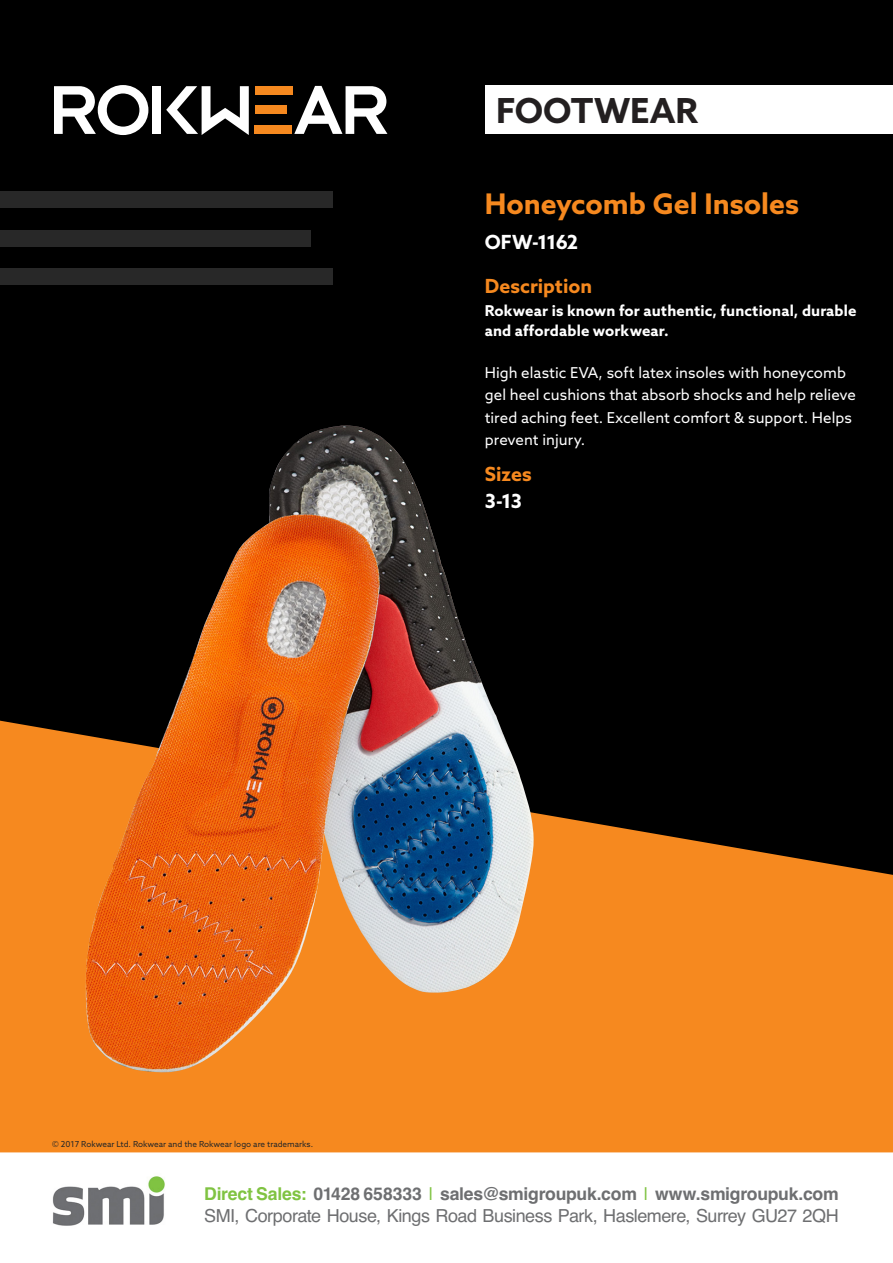
<style>
.page{position:relative;width:893px;height:1263px;background:#fff}
.page>*{position:absolute;margin:0;border:0;box-sizing:border-box;transform-origin:0 0}
.t1{font:700 34.5px "Azo Sans";letter-spacing:-.005em;color:#231f20}
.t2{font:700 28.35px "Azo Sans";color:#f6891f}
.t3{font:700 19.5px "Azo Sans";color:#f6891f}
.t4{font:700 19.5px "Azo Sans";letter-spacing:-.045em;color:#fff}
.t5{font:18px "Helvetica";letter-spacing:-.025em;color:#6e6f71}
.t6{font:700 17.7px "Helvetica";letter-spacing:-.015em;color:#6e6f71}
.t7{font:15px/22.5px "Azo Sans";letter-spacing:.005em;color:#fff}
.t8{font:700 15px/19.5px "Azo Sans";letter-spacing:.01em;color:#fff}
.t9{font:8.25px "Azo Sans";color:#282828}
.s1{color:#80c342}
.s2{font-weight:400;color:#80c342}
</style>
<div class="page">
<div style="left:0;top:877px;width:893px;height:275px;background:#f6891f"></div>
<div style="left:0;top:0;width:893px;height:877px;background:#000"></div>
<div style="left:255px;top:106px;width:31px;height:8px;background:#f6891f"></div>
<div style="left:255px;top:126px;width:37px;height:8px;background:#f6891f"></div>
<div style="left:255px;top:86px;width:37px;height:9px;background:#f6891f"></div>
<svg style="left:294px;top:86px;width:93px;height:48px"></svg>
<svg style="left:54px;top:85px;width:94px;height:50px"></svg>
<svg style="left:166px;top:86px;width:83px;height:49px"></svg>
<div style="left:152px;top:86px;width:9px;height:48px;background:#fff"></div>
<div style="left:0;top:230px;width:310px;height:16px;background:#282828"></div>
<div style="left:0;top:191px;width:332px;height:16px;background:#282828"></div>
<div style="left:0;top:269px;width:332px;height:16px;background:#282828"></div>
<div style="left:485px;top:85px;width:408px;height:49px;background:#fff"></div>
<img style="left:85px;top:427px;width:449px;height:646px">
<img style="left:52px;top:1176px;width:113px;height:50px">
<h1 class="t1" style="left:496px;top:88px;width:203px">FOOTWEAR</h1>
<h2 class="t2" style="left:485px;top:185px;width:316px">Honeycomb Gel Insoles</h2>
<h3 class="t4" style="left:485px;top:229px;width:95px">OFW-1162</h3>
<h3 class="t3" style="left:485px;top:273px;width:109px">Description</h3>
<p class="t8" style="left:485px;top:301px;width:373px">Rokwear is known for authentic, functional, durable and affordable workwear.</p>
<p class="t7" style="left:485px;top:361px;width:373px">High elastic EVA, soft latex insoles with honeycomb gel heel cushions that absorb shocks and help relieve tired aching feet. Excellent comfort &amp; support. Helps prevent injury.</p>
<h3 class="t3" style="left:485px;top:461px;width:48px">Sizes</h3>
<h3 class="t4" style="left:485px;top:488px;width:39px">3-13</h3>
<p class="t9" style="left:52px;top:1139px;width:263px">© 2017 Rokwear Ltd. Rokwear and the Rokwear logo are trademarks.</p>
<p class="t6" style="left:204px;top:1178px;width:636px"><span class="s1">Direct Sales:</span> 01428 658333 <span class="s2">|</span> sales@smigroupuk.com <span class="s2">|</span> www.smigroupuk.com</p>
<p class="t5" style="left:204px;top:1203px;width:636px">SMI, Corporate House, Kings Road Business Park, Haslemere, Surrey GU27 2QH</p>
</div>
